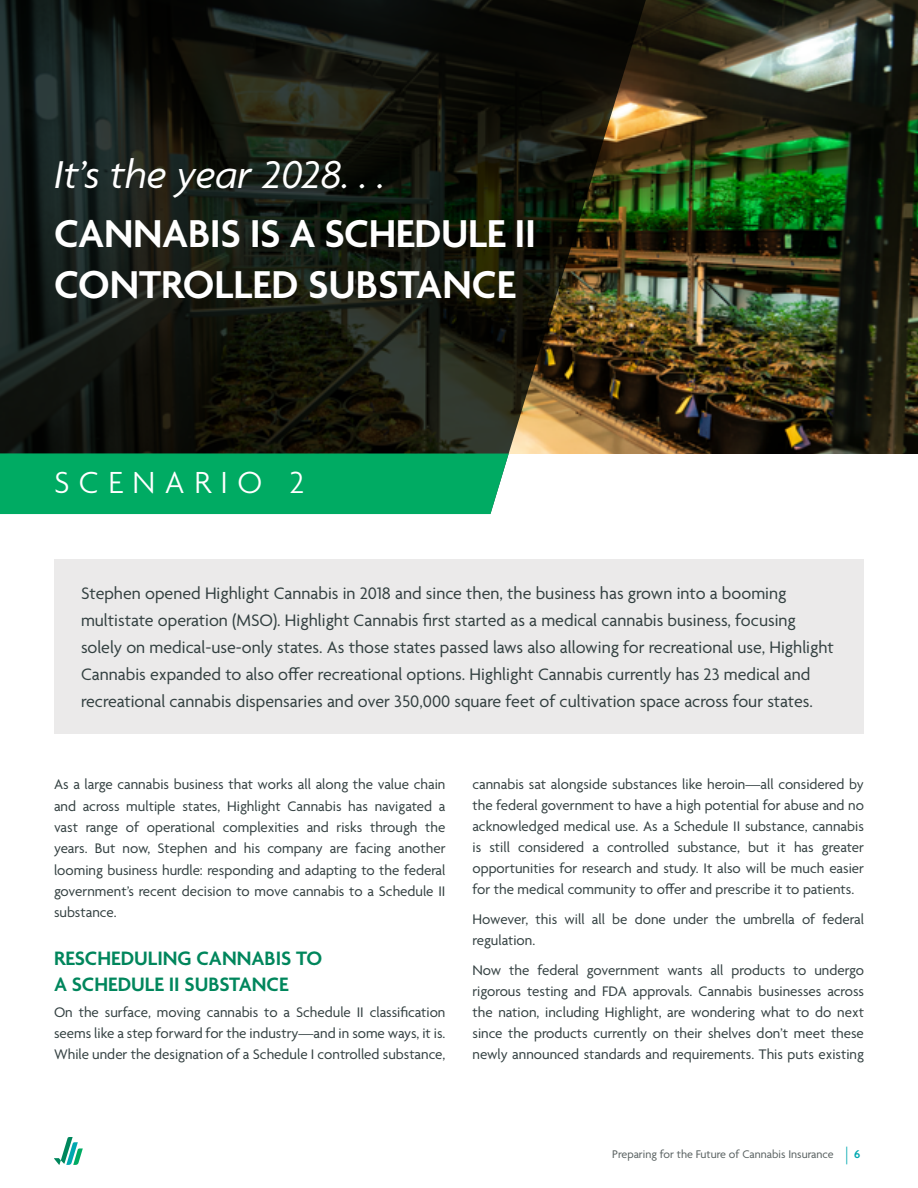
<style>
.page{position:relative;width:918px;height:1188px;background:#fff}
.page>*{position:absolute;margin:0;border:0;box-sizing:border-box;transform-origin:0 0}
.section_title{font:600 42px/50.4px "Agenda";letter-spacing:-.01em;color:#fff}
.scenario_subtitle_2{font:italic 42px "Agenda";color:#fff}
.scenario_subtitle_1{font:300 33px "Agenda";letter-spacing:.29em;color:#fff}
.heading_1{font:600 21px/25.5px "Agenda";color:#00865c}
.intro_text{font:18px/27px "Agenda";color:#334041}
.text{font:15px/21px "Agenda";color:#334041;text-align:justify}
.t1{font:12px "Agenda";color:#586060}
.s1{font-weight:300;font-size:18.75px;color:#00a8b0}
.s2{font-weight:600;color:#00a8b0}
</style>
<div class="page">
<img style="left:654px;top:0;width:264px;height:454px">
<svg style="left:54px;top:1137px;width:29px;height:28px"></svg>
<svg style="left:0;top:0;width:654px;height:454px;background:#1e1f13"></svg>
<div style="left:0;top:453px;width:509px;height:61px;background:#00ab63"></div>
<div style="left:54px;top:559px;width:810px;height:175px;background:#ebeaea"></div>
<p class="scenario_subtitle_2" style="left:54px;top:149px;width:333px">It’s the year 2028. . .</p>
<p class="section_title" style="left:54px;top:211px;width:484px">CANNABIS IS A SCHEDULE II<br>CONTROLLED SUBSTANCE</p>
<p class="scenario_subtitle_1" style="left:54px;top:465px;width:252px">SCENARIO 2</p>
<p class="intro_text" style="left:81px;top:580px;width:754px">Stephen opened Highlight Cannabis in 2018 and since then, the business has grown into a booming multistate operation (MSO). Highlight Cannabis first started as a medical cannabis business, focusing solely on medical-use-only states. As those states passed laws also allowing for recreational use, Highlight Cannabis expanded to also offer recreational options. Highlight Cannabis currently has 23 medical and recreational cannabis dispensaries and over 350,000 square feet of cultivation space across four states.</p>
<p class="text" style="left:54px;top:775px;width:393px">As a large cannabis business that works all along the value chain and across multiple states, Highlight Cannabis has navigated a vast range of operational complexities and risks through the years. But now, Stephen and his company are facing another looming business hurdle: responding and adapting to the federal government’s recent decision to move cannabis to a Schedule II substance.</p>
<p class="heading_1" style="left:54px;top:947px;width:270px">RESCHEDULING CANNABIS TO<br>A SCHEDULE II SUBSTANCE</p>
<p class="text" style="left:54px;top:1002px;width:393px">On the surface, moving cannabis to a Schedule II classification seems like a step forward for the industry—and in some ways, it is.<br>While under the designation of a Schedule I controlled substance,</p>
<p class="text" style="left:472px;top:775px;width:393px">cannabis sat alongside substances like heroin—all considered by the federal government to have a high potential for abuse and no acknowledged medical use. As a Schedule II substance, cannabis is still considered a controlled substance, but it has greater opportunities for research and study. It also will be much easier for the medical community to offer and prescribe it to patients.</p>
<p class="text" style="left:472px;top:910px;width:393px">However, this will all be done under the umbrella of federal regulation.</p>
<p class="text" style="left:472px;top:961px;width:393px">Now the federal government wants all products to undergo rigorous testing and FDA approvals. Cannabis businesses across the nation, including Highlight, are wondering what to do next since the products currently on their shelves don’t meet these newly announced standards and requirements. This puts existing</p>
<p class="t1" style="left:612px;top:1147px;width:250px">Preparing for the Future of Cannabis Insurance <span class="s1">|</span> <span class="s2">6</span></p>
</div>
